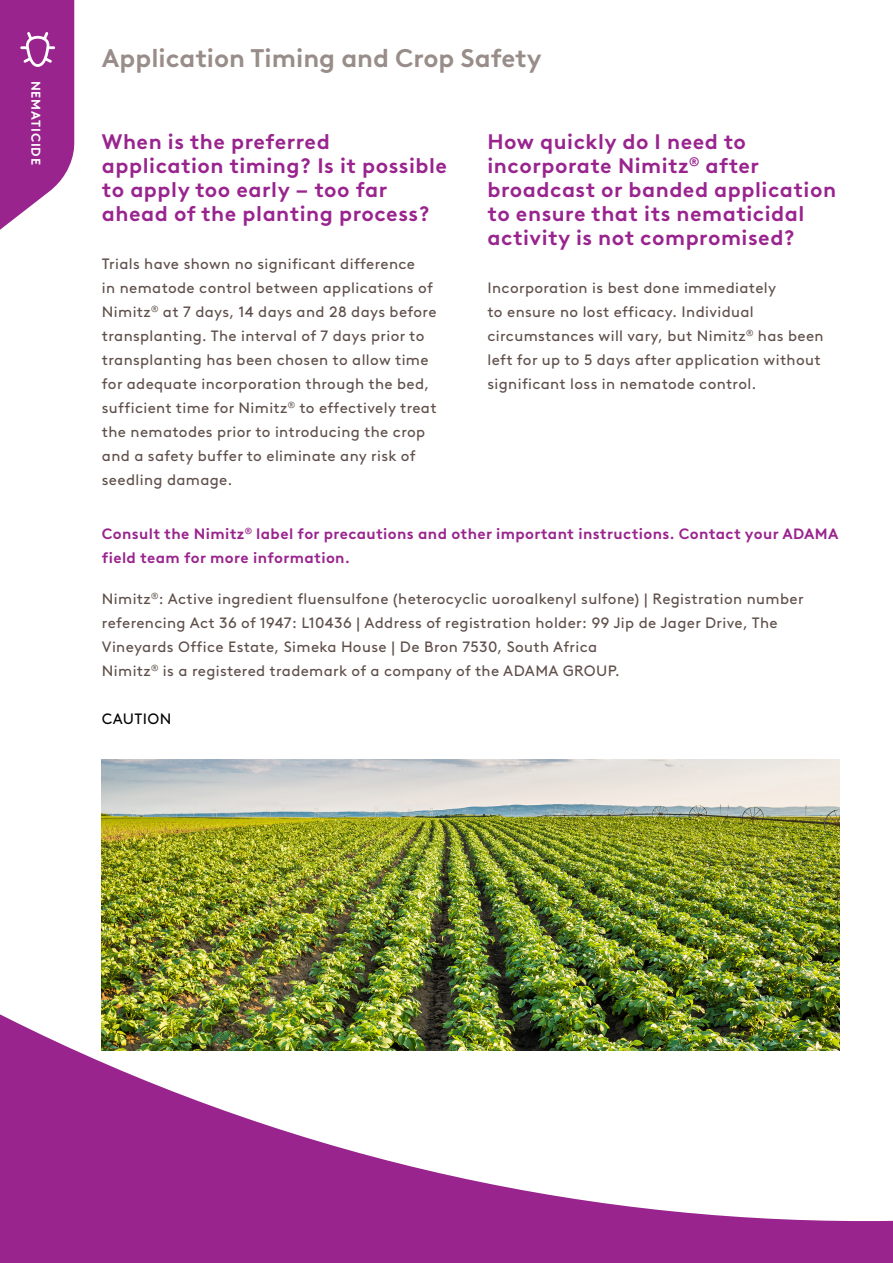
<style>
.page{position:relative;width:893px;height:1263px;background:#fff}
.page>*{position:absolute;margin:0;border:0;box-sizing:border-box;transform-origin:0 0}
.Purple_Subhead{font:700 25.5px "Brown LL Pan";color:#988d88}
.Purple_Subhead-2{font:700 21px/24px "Brown LL Pan";letter-spacing:.025em;color:#99248e}
.Purple_Subhead-3{font:15px/24px "Brown LL Pan";letter-spacing:.025em;color:#5f4f4a}
.Body_Copy{font:15px/24px "Brown LL Pan";letter-spacing:.025em;color:#5f4f4a}
.Body_Copy-2{font:700 15px/24px "Brown LL Pan";letter-spacing:.025em;color:#99248e}
.Body_Copy-3{font:15px "Brown LL Pan";letter-spacing:.025em;color:#040503}
.Product_Category{font:700 12.75px "Brown LL Pan";letter-spacing:.07em;color:#fff}
</style>
<div class="page">
<svg style="left:0;top:949px;width:893px;height:314px"></svg>
<img style="left:102px;top:759px;width:737px;height:291px">
<svg style="left:0;top:0;width:75px;height:230px;background:#a947a0"></svg>
<p class="Product_Category" style="left:46px;top:81px;width:86px;rotate:90deg">NEMATICIDE</p>
<p class="Purple_Subhead" style="left:102px;top:38px;width:441px">Application Timing and Crop Safety</p>
<p class="Purple_Subhead-2" style="left:102px;top:128px;width:347px">When is the preferred application timing? Is it possible to apply too early – too far ahead of the planting process?</p>
<p class="Purple_Subhead-3" style="left:102px;top:250px;width:336px">Trials have shown no significant difference<br>in nematode control between applications of Nimitz<sup>®</sup> at 7 days, 14 days and 28 days before transplanting. The interval of 7 days prior to transplanting has been chosen to allow time for adequate incorporation through the bed, sufficient time for Nimitz<sup>®</sup> to effectively treat the nematodes prior to introducing the crop and a safety buffer to eliminate any risk of seedling damage.</p>
<p class="Purple_Subhead-2" style="left:487px;top:128px;width:350px">How quickly do I need to incorporate Nimitz<sup>®</sup> after broadcast or banded application to ensure that its nematicidal activity is not compromised?</p>
<p class="Purple_Subhead-3" style="left:487px;top:274px;width:338px">Incorporation is best done immediately<br>to ensure no lost efficacy. Individual circumstances will vary, but Nimitz<sup>®</sup> has been left for up to 5 days after application without significant loss in nematode control.</p>
<p class="Body_Copy-2" style="left:102px;top:520px;width:738px">Consult the Nimitz<sup>®</sup> label for precautions and other important instructions. Contact your ADAMA field team for more information.</p>
<p class="Body_Copy" style="left:102px;top:586px;width:703px">Nimitz<sup>®</sup>: Active ingredient fluensulfone (heterocyclic uoroalkenyl sulfone) | Registration number referencing Act 36 of 1947: L10436 | Address of registration holder: 99 Jip de Jager Drive, The<br>Vineyards Office Estate, Simeka House | De Bron 7530, South Africa</p>
<p class="Body_Copy" style="left:102px;top:658px;width:519px">Nimitz<sup>®</sup> is a registered trademark of a company of the ADAMA GROUP.</p>
<p class="Body_Copy-3" style="left:102px;top:707px;width:71px">CAUTION</p>
</div>
